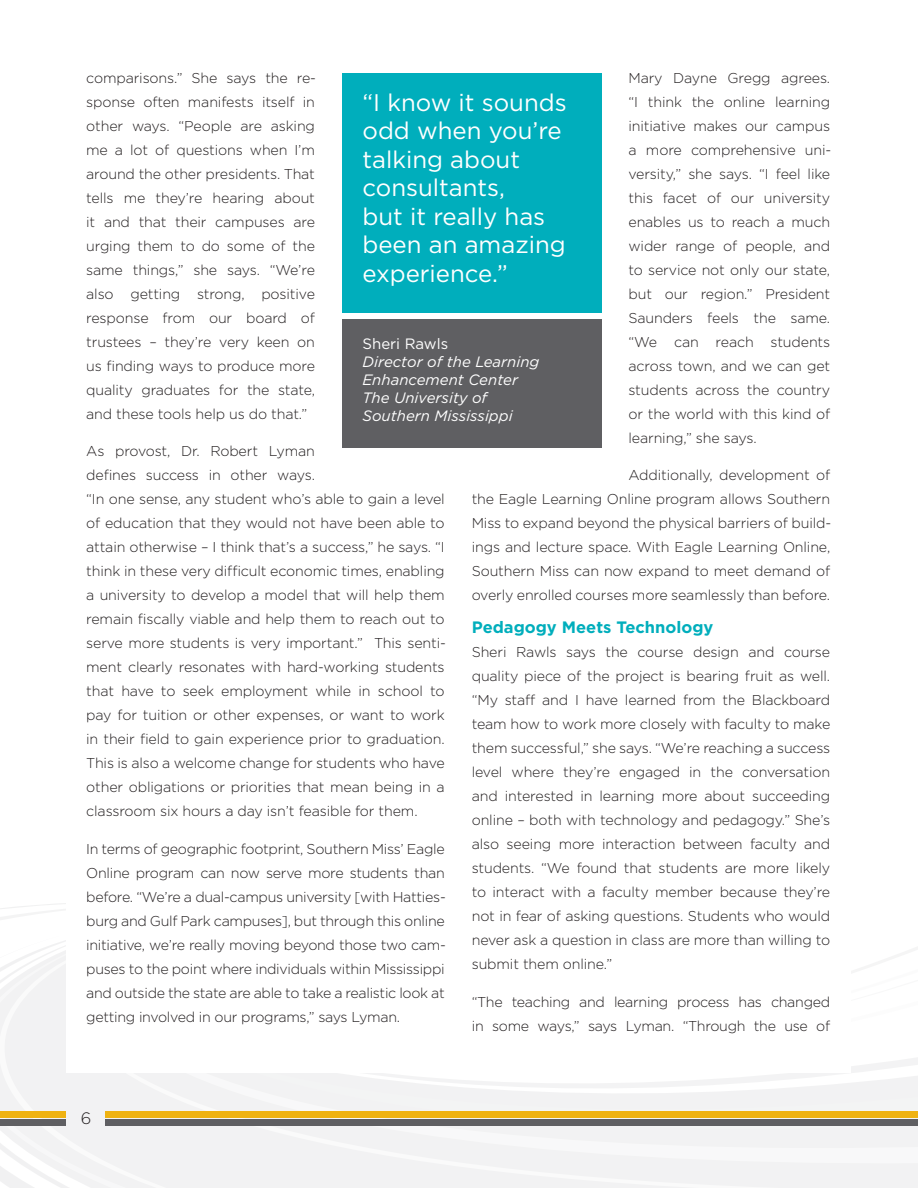
<style>
.page{position:relative;width:918px;height:1188px;background:#fff}
.page>*{position:absolute;margin:0;border:0;box-sizing:border-box;transform-origin:0 0}
.NEW_callout_quote{font:24px/28.5px "Gotham";color:#fff}
.subtitle{font:700 16.5px "Gotham";color:#00aebc}
.t1{font:300 16.5px "Gotham";color:#231f20}
.name{font:italic 15px/18px "Gotham";color:#fff}
.name-2{font:15px "Gotham";color:#fff}
.body{font:300 14.25px/24px "Gotham";letter-spacing:-.01em;color:#231f20;text-align:justify}
</style>
<div class="page">
<svg style="left:823px;top:1059px;width:95px;height:118px;fill:#f2f2f3"></svg>
<svg style="left:0;top:903px;width:823px;height:285px"></svg>
<div style="left:0;top:1112px;width:66px;height:6px;background:#efb211"></div>
<div style="left:0;top:1120px;width:66px;height:6px;background:#5f5f62"></div>
<div style="left:105px;top:1111px;width:813px;height:7px;background:#efb211"></div>
<div style="left:105px;top:1119px;width:813px;height:6px;background:#5f5f62"></div>
<div style="left:66px;top:51px;width:784px;height:1021px;background:#fff"></div>
<div style="left:342px;top:74px;width:260px;height:239px;background:#00aebc"></div>
<div style="left:342px;top:319px;width:260px;height:129px;background:#5f5f62"></div>
<p class="body" style="left:86px;top:66px;width:231px">comparisons.” She says the re&shy;sponse often manifests itself in other ways. “People are asking me a lot of questions when I’m around the other presidents. That tells me they’re hearing about it and that their campuses are urging them to do some of the same things,” she says. “We’re also getting strong, positive response from our board of trustees – they’re very keen on us finding ways to produce more quality graduates for the state, and these tools help us do that.”</p>
<p class="body" style="left:86px;top:439px;width:361px;text-align:left">As provost, Dr. Robert Lyman<br>defines success in other ways.<br>“In one sense, any student who’s able to gain a level of education that they would not have been able to attain otherwise – I think that’s a success,” he says. “I think in these very difficult economic times, enabling a university to develop a model that will help them remain fiscally viable and help them to reach out to serve more students is very important.” This senti&shy;ment clearly resonates with hard-working students that have to seek employment while in school to pay for tuition or other expenses, or want to work in their field to gain experience prior to graduation.<br>This is also a welcome change for students who have other obligations or priorities that mean being in a classroom six hours a day isn’t feasible for them.</p>
<p class="body" style="left:86px;top:837px;width:361px">In terms of geographic footprint, Southern Miss’ Eagle Online program can now serve more students than before. “We’re a dual-campus university [with Hatties&shy;burg and Gulf Park campuses], but through this online initiative, we’re really moving beyond those two cam&shy;puses to the point where individuals within Mississippi and outside the state are able to take a realistic look at getting involved in our programs,” says Lyman.</p>
<p class="body" style="left:628px;top:66px;width:204px">Mary Dayne Gregg agrees. “I think the online learning initiative makes our campus a more comprehensive uni&shy;versity,” she says. “I feel like this facet of our university enables us to reach a much wider range of people, and to service not only our state, but our region.” President Saunders feels the same. “We can reach students across town, and we can get students across the country or the world with this kind of learning,” she says.</p>
<p class="body" style="left:472px;top:463px;width:361px;text-indent:157px">Additionally, development of the Eagle Learning Online program allows Southern Miss to expand beyond the physical barriers of build&shy;ings and lecture space. With Eagle Learning Online, Southern Miss can now expand to meet demand of overly enrolled courses more seamlessly than before.</p>
<p class="subtitle" style="left:472px;top:618px;width:243px">Pedagogy Meets Technology</p>
<p class="body" style="left:472px;top:640px;width:360px">Sheri Rawls says the course design and course quality piece of the project is bearing fruit as well. “My staff and I have learned from the Blackboard team how to work more closely with faculty to make them successful,” she says. “We’re reaching a success level where they’re engaged in the conversation and interested in learning more about succeeding online – both with technology and pedagogy.” She’s also seeing more interaction between faculty and students. “We found that students are more likely to interact with a faculty member because they’re not in fear of asking questions. Students who would never ask a question in class are more than willing to submit them online.”</p>
<p class="body" style="left:472px;top:990px;width:360px">“The teaching and learning process has changed in some ways,” says Lyman. “Through the use of</p>
<p class="NEW_callout_quote" style="left:363px;top:88px;width:206px">“I know it sounds odd when you’re talking about consultants,<br>but it really has been an amazing experience.”</p>
<p class="name-2" style="left:363px;top:335px;width:87px">Sheri Rawls</p>
<p class="name" style="left:363px;top:353px;width:179px">Director of the Learning<br>Enhancement Center</p>
<p class="name" style="left:363px;top:389px;width:152px">The University of<br>Southern Mississippi</p>
<p class="t1" style="left:81px;top:1108px;width:12px">6</p>
</div>
